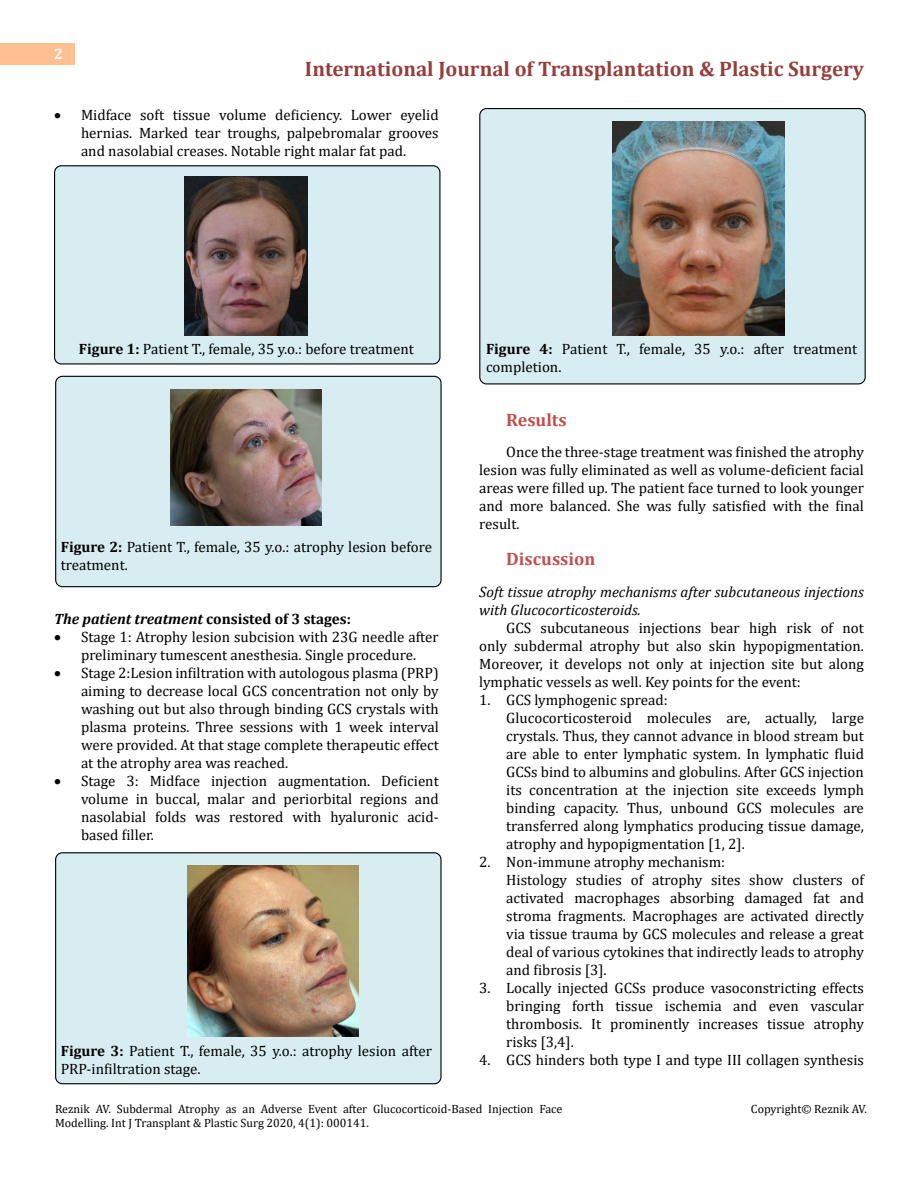
<style>
.page{position:relative;width:918px;height:1188px;background:#fff}
.page>*{position:absolute;margin:0;border:0;box-sizing:border-box;transform-origin:0 0}
.t1{font:700 21px "Cambria";color:#953f3c}
.t2{font:700 18px "Cambria";color:#c0504d}
.t3{font:15px/18px "Cambria";color:#000;text-align:justify}
.t4{font:italic 15px/18px "Cambria";color:#000}
.t5{font:italic 700 15px "Cambria";color:#000}
.t6{font:700 15px "Cambria";color:#fff}
.t7{font:12px/14.4px "Cambria";color:#000}
.s1{font-weight:700}
.s2{font-style:normal}
</style>
<div class="page">
<div style="left:0;top:43px;width:75px;height:21px;background:#ffbf91"></div>
<div style="left:56px;top:853px;width:385px;height:231px;background:#d8edf2;border-radius:7px"></div>
<div style="left:55px;top:852px;width:387px;height:232px;border:1px solid #000;border-radius:7px"></div>
<div style="left:480px;top:109px;width:385px;height:275px;background:#d8edf2;border-radius:7px"></div>
<div style="left:479px;top:108px;width:387px;height:276px;border:1px solid #000;border-radius:7px"></div>
<div style="left:56px;top:376px;width:385px;height:211px;background:#d8edf2;border-radius:7px"></div>
<div style="left:55px;top:376px;width:387px;height:211px;border:1px solid #000;border-radius:7px"></div>
<div style="left:55px;top:166px;width:385px;height:198px;background:#d8edf2;border-radius:7px"></div>
<div style="left:54px;top:165px;width:386px;height:199px;border:1px solid #000;border-radius:7px"></div>
<img style="left:185px;top:176px;width:123px;height:159px">
<img style="left:171px;top:390px;width:151px;height:136px">
<img style="left:188px;top:865px;width:171px;height:172px">
<img style="left:613px;top:121px;width:172px;height:214px">
<p class="t6" style="left:54px;top:44px;width:10px">2</p>
<h1 class="t1" style="left:305px;top:54px;width:561px">International Journal of Transplantation &amp; Plastic Surgery</h1>
<p class="t3" style="left:81px;top:105px;width:359px;text-indent:-27px">• Midface soft tissue volume deficiency. Lower eyelid hernias. Marked tear troughs, palpebromalar grooves and nasolabial creases. Notable right malar fat pad.</p>
<p class="t3" style="left:79px;top:339px;width:336px"><span class="s1">Figure 1:</span> Patient T., female, 35 y.o.: before treatment</p>
<p class="t3" style="left:61px;top:537px;width:373px"><span class="s1">Figure 2:</span> Patient T., female, 35 y.o.: atrophy lesion before treatment.</p>
<p class="t5" style="left:54px;top:608px;width:298px">The patient treatment <span class="s2">consisted of 3 stages:</span></p>
<p class="t3" style="left:54px;top:627px;width:386px;text-align:center">• Stage 1: Atrophy lesion subcision with 23G needle after preliminary tumescent anesthesia. Single procedure.</p>
<p class="t3" style="left:81px;top:663px;width:359px;text-indent:-27px">• Stage 2:Lesion infiltration with autologous plasma (PRP) aiming to decrease local GCS concentration not only by washing out but also through binding GCS crystals with plasma proteins. Three sessions with 1 week interval were provided. At that stage complete therapeutic effect at the atrophy area was reached.</p>
<p class="t3" style="left:81px;top:771px;width:359px;text-indent:-27px">• Stage 3: Midface injection augmentation. Deficient volume in buccal, malar and periorbital regions and nasolabial folds was restored with hyaluronic acid&shy;based filler.</p>
<p class="t3" style="left:61px;top:1041px;width:373px"><span class="s1">Figure 3:</span> Patient T., female, 35 y.o.: atrophy lesion after<br>PRP-infiltration stage.</p>
<p class="t3" style="left:486px;top:339px;width:373px"><span class="s1">Figure 4:</span> Patient T., female, 35 y.o.: after treatment completion.</p>
<p class="t2" style="left:506px;top:407px;width:62px">Results</p>
<p class="t3" style="left:479px;top:443px;width:386px;text-indent:27px">Once the three-stage treatment was finished the atrophy lesion was fully eliminated as well as volume-deficient facial areas were filled up. The patient face turned to look younger and more balanced. She was fully satisfied with the final result.</p>
<p class="t2" style="left:506px;top:546px;width:91px">Discussion</p>
<p class="t4" style="left:479px;top:582px;width:386px">Soft tissue atrophy mechanisms after subcutaneous injections with Glucocorticosteroids.</p>
<p class="t3" style="left:479px;top:618px;width:386px;text-indent:27px">GCS subcutaneous injections bear high risk of not only subdermal atrophy but also skin hypopigmentation.<br>Moreover, it develops not only at injection site but along lymphatic vessels as well. Key points for the event:</p>
<p class="t3" style="left:506px;top:690px;width:359px;text-align:left;text-indent:-27px">1. GCS lymphogenic spread:<br>Glucocorticosteroid molecules are, actually, large crystals. Thus, they cannot advance in blood stream but are able to enter lymphatic system. In lymphatic fluid GCSs bind to albumins and globulins. After GCS injection its concentration at the injection site exceeds lymph binding capacity. Thus, unbound GCS molecules are transferred along lymphatics producing tissue damage, atrophy and hypopigmentation [1, 2].</p>
<p class="t3" style="left:506px;top:852px;width:359px;text-align:left;text-indent:-27px">2. Non-immune atrophy mechanism:<br>Histology studies of atrophy sites show clusters of activated macrophages absorbing damaged fat and stroma fragments. Macrophages are activated directly via tissue trauma by GCS molecules and release a great deal of various cytokines that indirectly leads to atrophy and fibrosis [3].</p>
<p class="t3" style="left:506px;top:978px;width:359px;text-indent:-27px">3. Locally injected GCSs produce vasoconstricting effects bringing forth tissue ischemia and even vascular thrombosis. It prominently increases tissue atrophy risks [3,4].</p>
<p class="t3" style="left:479px;top:1050px;width:386px">4. GCS hinders both type I and type III collagen synthesis</p>
<p class="t7" style="left:55px;top:1102px;width:509px">Reznik AV. Subdermal Atrophy as an Adverse Event after Glucocorticoid-Based Injection Face<br>Modelling. Int J Transplant &amp; Plastic Surg 2020, 4(1): 000141.</p>
<p class="t7" style="left:751px;top:1102px;width:118px">Copyright© Reznik AV.</p>
</div>
